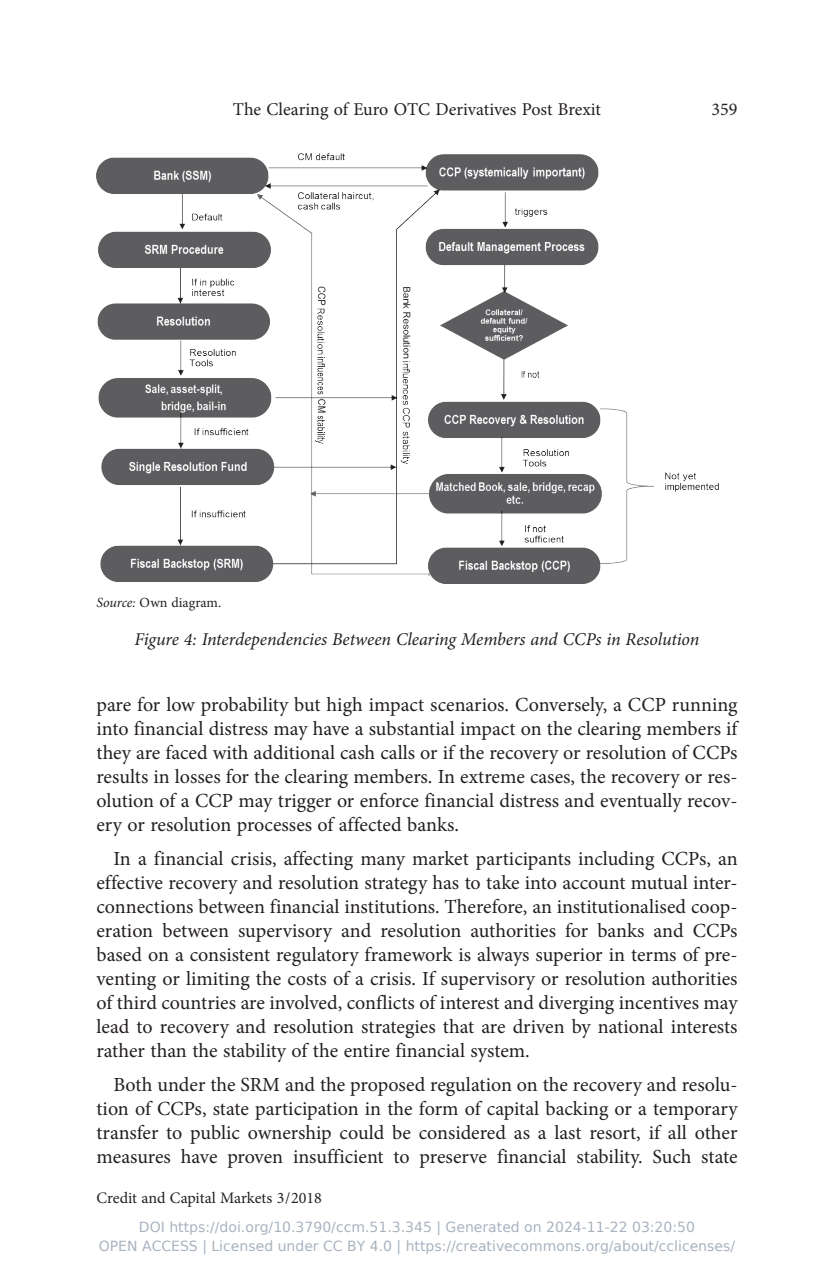
<style>
.page{position:relative;width:834px;height:1265px;background:#fff}
.page>*{position:absolute;margin:0;border:0;box-sizing:border-box;transform-origin:0 0}
.t1{font:20px/24px "Minion Pro";color:#231f20;text-align:justify}
.t2{font:italic 18px "Minion Pro";letter-spacing:-.005em;color:#231f20}
.t3{font:18px "Minion Pro";color:#231f20}
.t4{font:16px "Minion Pro";color:#231f20}
.t5{font:14px "DejaVu Sans";color:rgb(36 64 97/.4)}
.t6{font:14px "Minion Pro";color:#231f20}
.s1{font-style:italic}
</style>
<div class="page">
<img style="left:96px;top:153px;width:623px;height:430px">
<p class="t3" style="left:233px;top:97px;width:369px">The Clearing of Euro OTC Derivatives Post Brexit</p>
<p class="t3" style="left:711px;top:97px;width:27px">359</p>
<p class="t6" style="left:96px;top:593px;width:126px"><span class="s1">Source:</span> Own diagram.</p>
<p class="t2" style="left:134px;top:627px;width:566px">Figure 4: Interdependencies Between Clearing Members and CCPs in Resolution</p>
<p class="t1" style="left:96px;top:692px;width:642px">pare for low probability but high impact scenarios. Conversely, a CCP running into financial distress may have a substantial impact on the clearing members if they are faced with additional cash calls or if the recovery or resolution of CCPs results in losses for the clearing members. In extreme cases, the recovery or res&shy;olution of a CCP may trigger or enforce financial distress and eventually recov&shy;ery or resolution processes of affected banks.</p>
<p class="t1" style="left:96px;top:846px;width:642px;text-indent:17px">In a financial crisis, affecting many market participants including CCPs, an effective recovery and resolution strategy has to take into account mutual inter&shy;connections between financial institutions. Therefore, an institutionalised coop&shy;eration between supervisory and resolution authorities for banks and CCPs based on a consistent regulatory framework is always superior in terms of pre&shy;venting or limiting the costs of a crisis. If supervisory or resolution authorities of third countries are involved, conflicts of interest and diverging incentives may lead to recovery and resolution strategies that are driven by national interests rather than the stability of the entire financial system.</p>
<p class="t1" style="left:96px;top:1072px;width:642px;text-indent:17px">Both under the SRM and the proposed regulation on the recovery and resolu&shy;tion of CCPs, state participation in the form of capital backing or a temporary transfer to public ownership could be considered as a last resort, if all other measures have proven insufficient to preserve financial stability. Such state</p>
<p class="t4" style="left:96px;top:1186px;width:227px">Credit and Capital Markets 3/2018</p>
<p class="t5" style="left:139px;top:1219px;width:557px">DOI https://doi.org/10.3790/ccm.51.3.345 | Generated on 2024-11-22 03:20:50</p>
<p class="t5" style="left:99px;top:1237px;width:637px">OPEN ACCESS | Licensed under CC BY 4.0 | https://creativecommons.org/about/cclicenses/</p>
</div>
